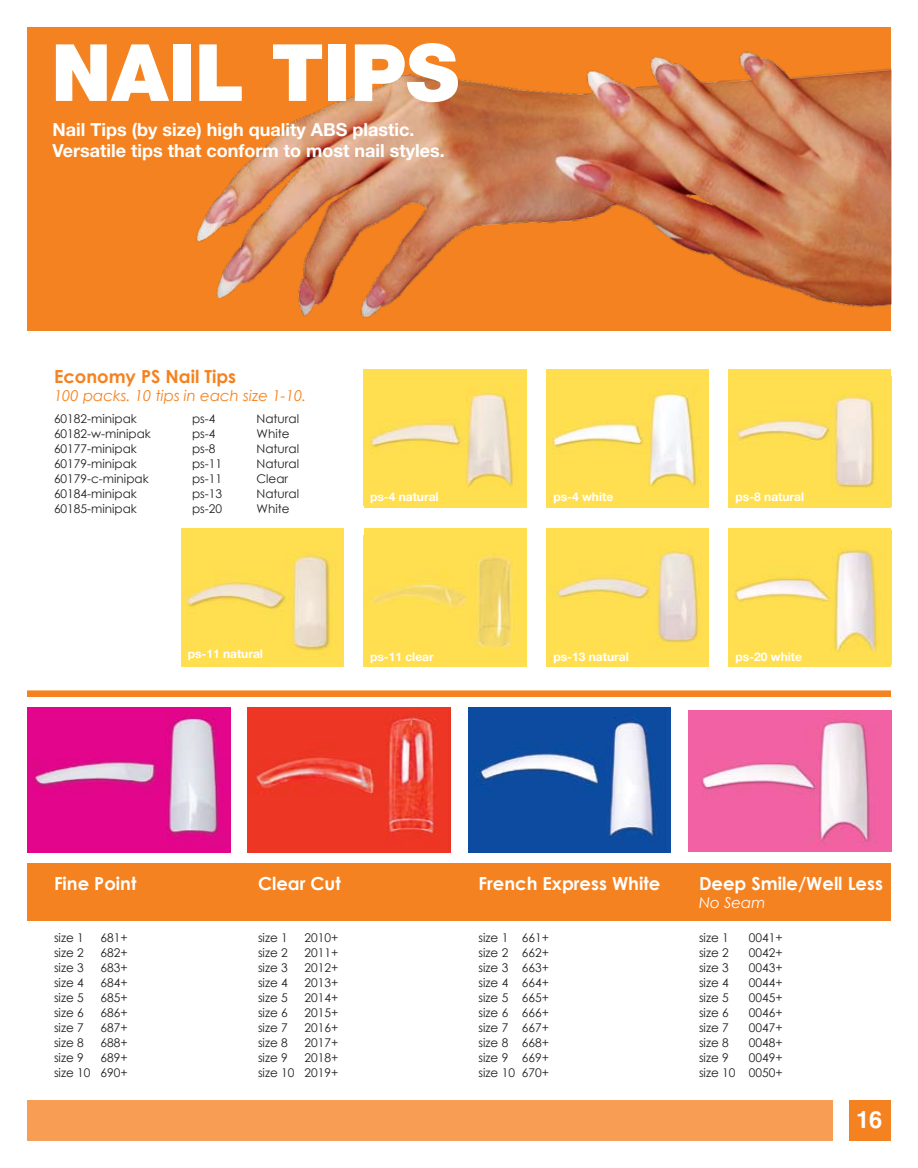
<style>
.page{position:relative;width:918px;height:1168px;background:#fff}
.page>*{position:absolute;margin:0;border:0;box-sizing:border-box;transform-origin:0 0}
.t1{font:900 79.2px "Helvetica Neue";color:#fff}
.t2{font:700 23.7px "Helvetica";color:#fff}
.t3{font:700 18px/21.6px "Helvetica Neue";color:#fff}
.t4{font:700 18px "Century Gothic";color:#fff}
.t5{font:700 18px "Century Gothic";color:#f58220}
.t6{font:italic 15px "Century Gothic";color:#f58220}
.t7{font:italic 15px "Century Gothic";color:#fff}
.t8{font:12px/15px "Century Gothic";color:#231f20;text-align:right}
.t9{font:700 12px "Helvetica Neue";color:#fff}
</style>
<div class="page">
<div style="left:27px;top:863px;width:864px;height:58px;background:#f58220"></div>
<div style="left:27px;top:27px;width:864px;height:303px;background:#f58220"></div>
<img style="left:27px;top:708px;width:203px;height:144px">
<img style="left:248px;top:708px;width:203px;height:144px">
<img style="left:468px;top:708px;width:203px;height:145px">
<img style="left:688px;top:710px;width:203px;height:141px">
<hr style="left:27px;top:690px;width:864px;height:2px;background:#f58220">
<div style="left:27px;top:691px;width:864px;height:5px;background:#f58220"></div>
<div style="left:364px;top:528px;width:162px;height:138px;background:#ffde50"></div>
<img style="left:372px;top:553px;width:140px;height:95px">
<div style="left:729px;top:528px;width:162px;height:138px;background:#ffde50"></div>
<img style="left:734px;top:549px;width:143px;height:103px">
<div style="left:546px;top:528px;width:163px;height:138px;background:#ffde50"></div>
<img style="left:547px;top:550px;width:154px;height:95px">
<img style="left:364px;top:369px;width:162px;height:137px">
<div style="left:729px;top:369px;width:162px;height:139px;background:#ffde50"></div>
<img style="left:733px;top:394px;width:149px;height:94px">
<div style="left:181px;top:528px;width:163px;height:138px;background:#ffde50"></div>
<img style="left:185px;top:555px;width:145px;height:96px">
<img style="left:546px;top:369px;width:163px;height:137px">
<img style="left:196px;top:51px;width:695px;height:267px">
<div style="left:849px;top:1100px;width:42px;height:41px;background:#f58220"></div>
<div style="left:27px;top:1100px;width:805px;height:41px;background:#f89e54"></div>
<p class="t1" style="left:51px;top:25px;width:409px">NAIL TIPS</p>
<p class="t3" style="left:52px;top:118px;width:394px">Nail Tips (by size) high quality ABS plastic.<br>Versatile tips that conform to most nail styles.</p>
<p class="t5" style="left:54px;top:365px;width:184px">Economy PS Nail Tips</p>
<p class="t6" style="left:54px;top:386px;width:254px">100 packs. 10 tips in each size 1-10.</p>
<p class="t8" style="left:54px;top:411px;width:85px">60182-minipak</p>
<p class="t8" style="left:192px;top:411px;width:25px">ps-4</p>
<p class="t8" style="left:256px;top:411px;width:44px">Natural</p>
<p class="t8" style="left:54px;top:426px;width:98px">60182-w-minipak</p>
<p class="t8" style="left:192px;top:426px;width:25px">ps-4</p>
<p class="t8" style="left:256px;top:426px;width:35px">White</p>
<p class="t8" style="left:54px;top:441px;width:85px">60177-minipak</p>
<p class="t8" style="left:192px;top:441px;width:25px">ps-8</p>
<p class="t8" style="left:256px;top:441px;width:44px">Natural</p>
<p class="t8" style="left:54px;top:456px;width:85px">60179-minipak</p>
<p class="t8" style="left:192px;top:456px;width:32px">ps-11</p>
<p class="t8" style="left:256px;top:456px;width:44px">Natural</p>
<p class="t8" style="left:54px;top:471px;width:96px">60179-c-minipak</p>
<p class="t8" style="left:192px;top:471px;width:32px">ps-11</p>
<p class="t8" style="left:256px;top:471px;width:33px">Clear</p>
<p class="t8" style="left:54px;top:486px;width:85px">60184-minipak</p>
<p class="t8" style="left:192px;top:486px;width:32px">ps-13</p>
<p class="t8" style="left:256px;top:486px;width:44px">Natural</p>
<p class="t8" style="left:54px;top:501px;width:85px">60185-minipak</p>
<p class="t8" style="left:192px;top:501px;width:32px">ps-20</p>
<p class="t8" style="left:256px;top:501px;width:35px">White</p>
<p class="t9" style="left:370px;top:489px;width:70px">ps-4 natural</p>
<p class="t9" style="left:554px;top:489px;width:61px">ps-4 white</p>
<p class="t9" style="left:736px;top:489px;width:70px">ps-8 natural</p>
<p class="t9" style="left:188px;top:647px;width:77px">ps-11 natural</p>
<p class="t9" style="left:370px;top:649px;width:65px">ps-11 clear</p>
<p class="t9" style="left:554px;top:649px;width:77px">ps-13 natural</p>
<p class="t9" style="left:736px;top:649px;width:68px">ps-20 white</p>
<p class="t4" style="left:54px;top:872px;width:84px">Fine Point</p>
<p class="t4" style="left:258px;top:872px;width:84px">Clear Cut</p>
<p class="t4" style="left:478px;top:872px;width:183px">French Express White</p>
<p class="t4" style="left:699px;top:872px;width:185px">Deep Smile/Well Less</p>
<p class="t7" style="left:699px;top:893px;width:68px">No Seam</p>
<p class="t8" style="left:54px;top:930px;width:31px">size 1</p>
<p class="t8" style="left:101px;top:930px;width:29px">681+</p>
<p class="t8" style="left:54px;top:945px;width:31px">size 2</p>
<p class="t8" style="left:101px;top:945px;width:29px">682+</p>
<p class="t8" style="left:54px;top:960px;width:31px">size 3</p>
<p class="t8" style="left:101px;top:960px;width:29px">683+</p>
<p class="t8" style="left:54px;top:975px;width:31px">size 4</p>
<p class="t8" style="left:101px;top:975px;width:29px">684+</p>
<p class="t8" style="left:54px;top:990px;width:31px">size 5</p>
<p class="t8" style="left:101px;top:990px;width:29px">685+</p>
<p class="t8" style="left:54px;top:1005px;width:31px">size 6</p>
<p class="t8" style="left:101px;top:1005px;width:29px">686+</p>
<p class="t8" style="left:54px;top:1020px;width:31px">size 7</p>
<p class="t8" style="left:101px;top:1020px;width:29px">687+</p>
<p class="t8" style="left:54px;top:1035px;width:31px">size 8</p>
<p class="t8" style="left:101px;top:1035px;width:29px">688+</p>
<p class="t8" style="left:54px;top:1050px;width:31px">size 9</p>
<p class="t8" style="left:54px;top:1050px;width:75px">689+<br>size 10 690+</p>
<p class="t8" style="left:258px;top:930px;width:31px">size 1</p>
<p class="t8" style="left:305px;top:930px;width:35px">2010+</p>
<p class="t8" style="left:258px;top:945px;width:31px">size 2</p>
<p class="t8" style="left:305px;top:945px;width:35px">2011+</p>
<p class="t8" style="left:258px;top:960px;width:31px">size 3</p>
<p class="t8" style="left:305px;top:960px;width:35px">2012+</p>
<p class="t8" style="left:258px;top:975px;width:31px">size 4</p>
<p class="t8" style="left:305px;top:975px;width:35px">2013+</p>
<p class="t8" style="left:258px;top:990px;width:31px">size 5</p>
<p class="t8" style="left:305px;top:990px;width:35px">2014+</p>
<p class="t8" style="left:258px;top:1005px;width:31px">size 6</p>
<p class="t8" style="left:305px;top:1005px;width:35px">2015+</p>
<p class="t8" style="left:258px;top:1020px;width:31px">size 7</p>
<p class="t8" style="left:305px;top:1020px;width:35px">2016+</p>
<p class="t8" style="left:258px;top:1035px;width:31px">size 8</p>
<p class="t8" style="left:305px;top:1035px;width:35px">2017+</p>
<p class="t8" style="left:258px;top:1050px;width:31px">size 9</p>
<p class="t8" style="left:258px;top:1050px;width:82px">2018+<br>size 10 2019+</p>
<p class="t8" style="left:478px;top:930px;width:72px;text-align:justify">size 1 661+ size 2 662+ size 3 663+ size 4 664+ size 5 665+ size 6 666+ size 7 667+ size 8 668+ size 9 669+ size 10 670+</p>
<p class="t8" style="left:699px;top:930px;width:31px">size 1</p>
<p class="t8" style="left:749px;top:930px;width:35px">0041+</p>
<p class="t8" style="left:699px;top:945px;width:31px">size 2</p>
<p class="t8" style="left:749px;top:945px;width:35px">0042+</p>
<p class="t8" style="left:699px;top:960px;width:31px">size 3</p>
<p class="t8" style="left:749px;top:960px;width:35px">0043+</p>
<p class="t8" style="left:699px;top:975px;width:31px">size 4</p>
<p class="t8" style="left:749px;top:975px;width:35px">0044+</p>
<p class="t8" style="left:699px;top:990px;width:31px">size 5</p>
<p class="t8" style="left:749px;top:990px;width:35px">0045+</p>
<p class="t8" style="left:699px;top:1005px;width:31px">size 6</p>
<p class="t8" style="left:749px;top:1005px;width:35px">0046+</p>
<p class="t8" style="left:699px;top:1020px;width:31px">size 7</p>
<p class="t8" style="left:749px;top:1020px;width:35px">0047+</p>
<p class="t8" style="left:699px;top:1035px;width:31px">size 8</p>
<p class="t8" style="left:749px;top:1035px;width:35px">0048+</p>
<p class="t8" style="left:699px;top:1050px;width:31px">size 9</p>
<p class="t8" style="left:699px;top:1050px;width:85px">0049+<br>size 10 0050+</p>
<p class="t2" style="left:856px;top:1105px;width:28px">16</p>
</div>
